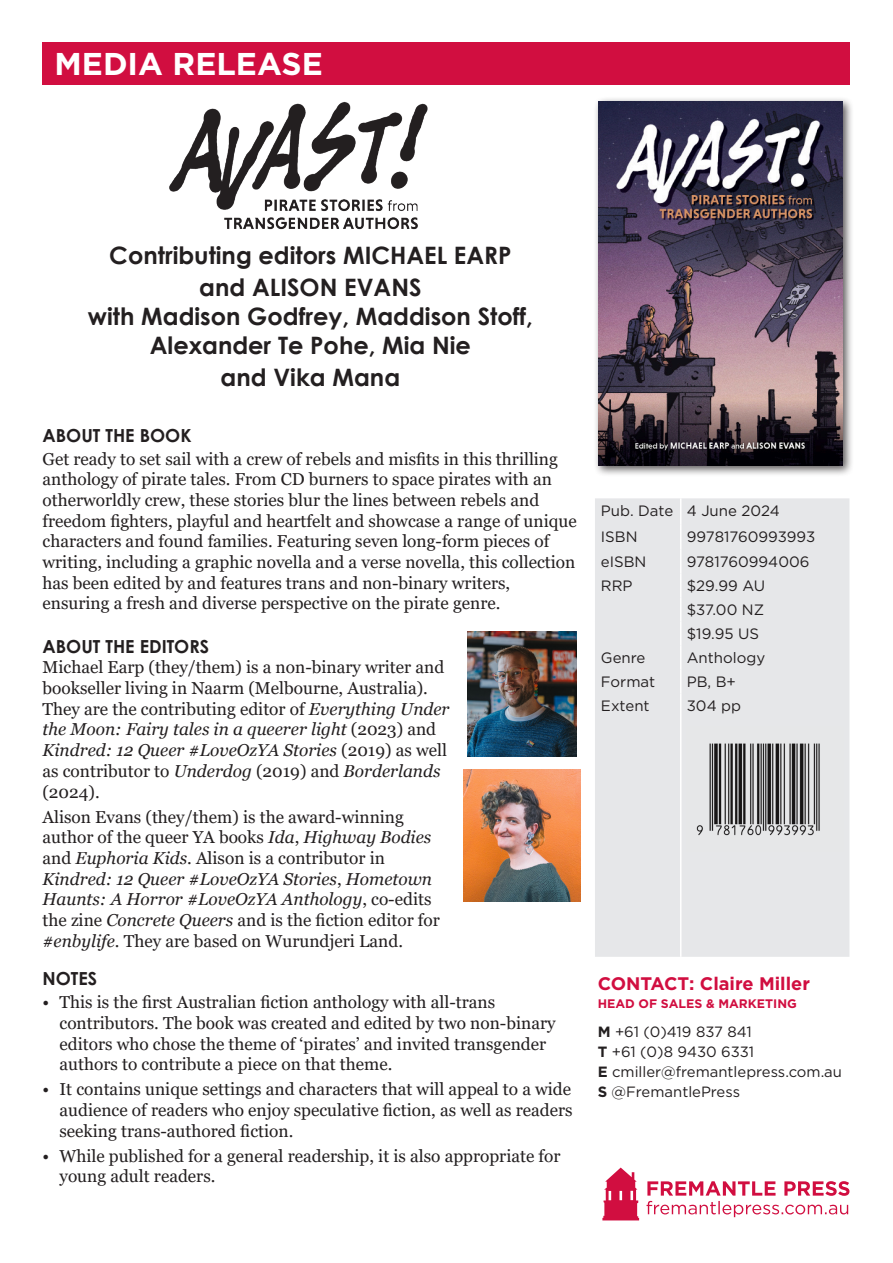
<style>
.page{position:relative;width:893px;height:1263px;background:#fff}
.page>*{position:absolute;margin:0;border:0;box-sizing:border-box;transform-origin:0 0}
.t1{font:700 31.5px "Gotham";color:#fff}
.Author{font:700 24px/28.8px "Century Gothic";color:#231f20;text-align:center}
.t2{font:700 18.15px "Gotham";color:#d10e40}
.Body_Copy{font:700 18px "Century Gothic Pro";color:#231f20}
.Body_Copy-2{font:17.25px/20.7px "Georgia";color:#231f20}
.Specs_Entries{font:15px "Gotham";color:#231f20}
.BC_Tabs{font:14.85px "Gotham";color:#231f20}
.t3{font:700 12.45px "Gotham";color:#d10e40}
.s1{font-style:italic}
.s2{font-weight:700}
</style>
<div class="page">
<div style="left:43px;top:43px;width:807px;height:42px;background:#d10e40"></div>
<div style="left:593px;top:96px;width:261px;height:380px;background:#231f20;opacity:.75"></div>
<img style="left:599px;top:102px;width:244px;height:363px">
<svg style="left:646px;top:1181px;width:203px;height:36px"></svg>
<svg style="left:602px;top:1167px;width:37px;height:53px"></svg>
<div style="left:595px;top:498px;width:254px;height:459px;background:#e6e7e9"></div>
<svg style="left:680px;top:498px;width:1px;height:195px"></svg>
<hr style="left:680px;top:693px;width:1px;height:264px;background:#fff">
<img style="left:687px;top:727px;width:156px;height:125px">
<img style="left:169px;top:101px;width:259px;height:129px">
<img style="left:467px;top:631px;width:109px;height:126px">
<img style="left:463px;top:769px;width:118px;height:133px">
<p class="t1" style="left:55px;top:43px;width:270px">MEDIA RELEASE</p>
<p class="Author" style="left:109px;top:240px;width:404px">Contributing editors MICHAEL EARP</p>
<p class="Author" style="left:199px;top:272px;width:224px">and ALISON EVANS</p>
<p class="Author" style="left:88px;top:301px;width:446px">with Madison Godfrey, Maddison Stoff,<br>Alexander Te Pohe, Mia Nie</p>
<p class="Author" style="left:221px;top:362px;width:181px">and Vika Mana</p>
<h1 class="Body_Copy" style="left:43px;top:424px;width:151px">ABOUT THE BOOK</h1>
<p class="Body_Copy-2" style="left:43px;top:449px;width:536px">Get ready to set sail with a crew of rebels and misfits in this thrilling anthology of pirate tales. From CD burners to space pirates with an otherworldly crew, these stories blur the lines between rebels and freedom fighters, playful and heartfelt and showcase a range of unique characters and found families. Featuring seven long-form pieces of writing, including a graphic novella and a verse novella, this collection has been edited by and features trans and non-binary writers, ensuring a fresh and diverse perspective on the pirate genre.</p>
<p class="Body_Copy" style="left:43px;top:635px;width:168px">ABOUT THE EDITORS</p>
<p class="Body_Copy-2" style="left:43px;top:657px;width:409px">Michael Earp (they/them) is a non-binary writer and bookseller living in Naarm (Melbourne, Australia).<br>They are the contributing editor of <span class="s1">Everything Under the Moon: Fairy tales in a queerer light</span> (2023) and <span class="s1">Kindred: 12 Queer #LoveOzYA Stories</span> (2019) as well as contributor to <span class="s1">Underdog</span> (2019) and <span class="s1">Borderlands </span>(2024).</p>
<p class="Body_Copy-2" style="left:43px;top:806px;width:399px">Alison Evans (they/them) is the award-winning author of the queer YA books <span class="s1">Ida</span>, <span class="s1">Highway Bodies </span>and <span class="s1">Euphoria Kids</span>. Alison is a contributor in <span class="s1">Kindred: 12 Queer #LoveOzYA Stories</span>, <span class="s1">Hometown Haunts: A Horror #LoveOzYA Anthology</span>, co-edits the zine <span class="s1">Concrete Queers</span> and is the fiction editor for <span class="s1">#enbylife</span>. They are based on Wurundjeri Land.</p>
<h1 class="Body_Copy" style="left:43px;top:967px;width:56px">NOTES</h1>
<p class="Body_Copy-2" style="left:60px;top:992px;width:498px;text-indent:-17px">• This is the first Australian fiction anthology with all-trans contributors. The book was created and edited by two non-binary editors who chose the theme of ‘pirates’ and invited transgender authors to contribute a piece on that theme.</p>
<p class="Body_Copy-2" style="left:60px;top:1079px;width:515px;text-align:justify;text-indent:-17px">• It contains unique settings and characters that will appeal to a wide audience of readers who enjoy speculative fiction, as well as readers seeking trans-authored fiction.</p>
<p class="Body_Copy-2" style="left:60px;top:1146px;width:502px;text-indent:-17px">• While published for a general readership, it is also appropriate for young adult readers.</p>
<p class="Specs_Entries" style="left:601px;top:501px;width:74px">Pub. Date</p>
<p class="Specs_Entries" style="left:687px;top:501px;width:94px">4 June 2024</p>
<p class="Specs_Entries" style="left:601px;top:527px;width:38px">ISBN</p>
<p class="Specs_Entries" style="left:687px;top:527px;width:130px">99781760993993</p>
<p class="Specs_Entries" style="left:601px;top:552px;width:47px">eISBN</p>
<p class="Specs_Entries" style="left:687px;top:552px;width:124px">9781760994006</p>
<p class="Specs_Entries" style="left:601px;top:576px;width:33px">RRP</p>
<p class="Specs_Entries" style="left:687px;top:576px;width:80px">$29.99 AU</p>
<p class="Specs_Entries" style="left:687px;top:600px;width:79px">$37.00 NZ</p>
<p class="Specs_Entries" style="left:687px;top:624px;width:74px">$19.95 US</p>
<p class="Specs_Entries" style="left:601px;top:648px;width:46px">Genre</p>
<p class="Specs_Entries" style="left:687px;top:648px;width:80px">Anthology</p>
<p class="Specs_Entries" style="left:601px;top:672px;width:56px">Format</p>
<p class="Specs_Entries" style="left:687px;top:672px;width:51px">PB, B+</p>
<p class="Specs_Entries" style="left:601px;top:696px;width:50px">Extent</p>
<p class="Specs_Entries" style="left:687px;top:696px;width:56px">304 pp</p>
<p class="t2" style="left:598px;top:971px;width:214px">CONTACT: Claire Miller</p>
<p class="t3" style="left:598px;top:995px;width:201px">HEAD OF SALES &amp; MARKETING</p>
<p class="BC_Tabs" style="left:598px;top:1023px;width:156px"><span class="s2">M</span> +61 (0)419 837 841</p>
<p class="BC_Tabs" style="left:598px;top:1042px;width:158px"><span class="s2">T</span> +61 (0)8 9430 6331</p>
<p class="BC_Tabs" style="left:598px;top:1062px;width:246px"><span class="s2">E</span> cmiller@fremantlepress.com.au</p>
<p class="BC_Tabs" style="left:598px;top:1082px;width:144px"><span class="s2">S</span> @FremantlePress</p>
</div>
